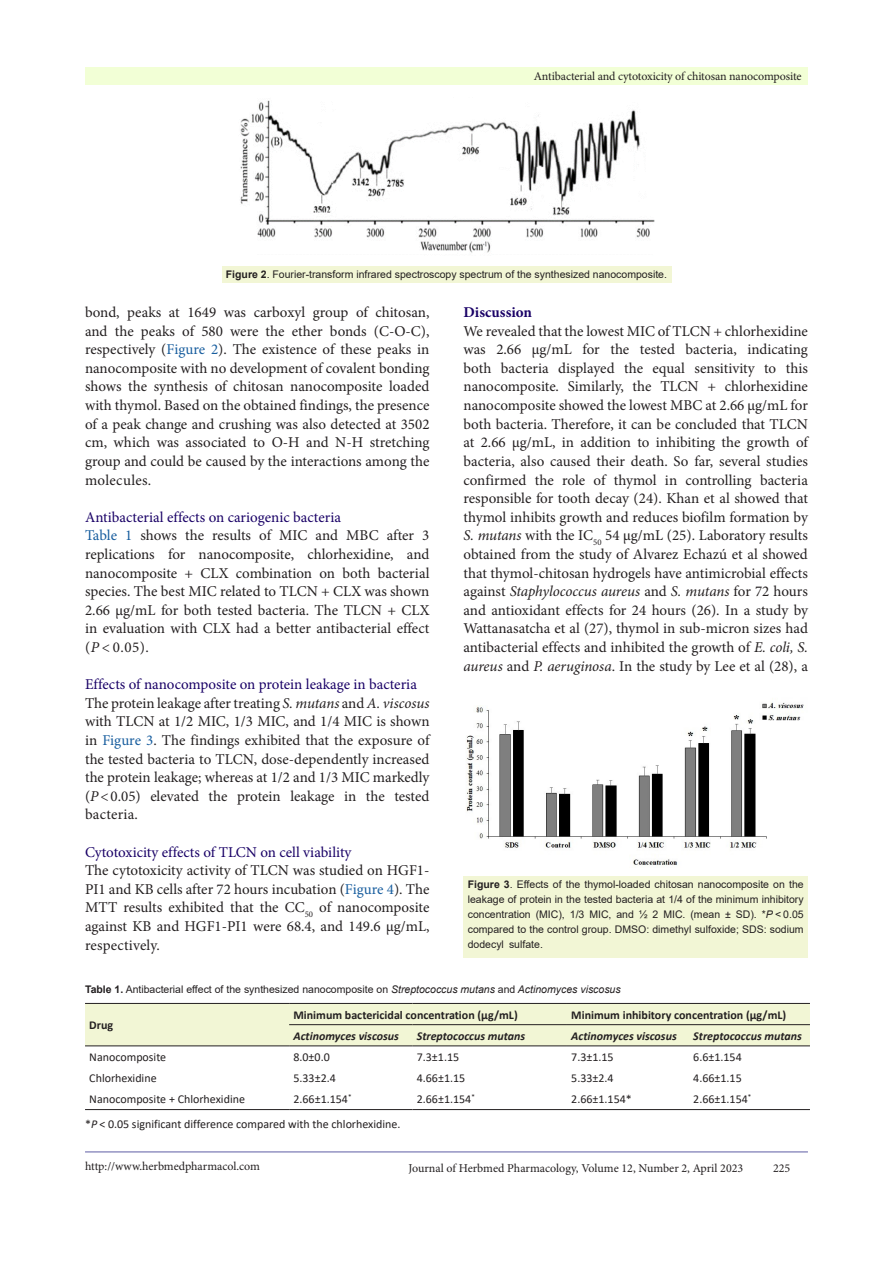
<style>
.page{position:relative;width:893px;height:1263px;background:#fff}
.page>*{position:absolute;margin:0;border:0;box-sizing:border-box;transform-origin:0 0}
.t1{font:15px/18.6px "Minion Pro";color:#231f20;text-align:justify}
.t2{font:15px "Minion Pro";color:#190066}
.t3{font:700 15px "Minion Pro";color:#190066}
.t4{font:12px "Calibri";color:#231f20}
.t5{font:12px "Minion Pro";letter-spacing:-.005em;color:#231f20}
.t6{font:700 12px "Calibri";color:#231f20}
.t7{font:italic 700 12px "Calibri";color:#231f20}
.t8{font:10.5px/15px "Arial";color:#231f20;text-align:justify}
.s1{font-weight:700}
.s2{color:#175d9e}
.s3{font-style:italic}
</style>
<div class="page">
<hr style="left:85px;top:1152px;width:723px;height:1px;background:#5e5ca5">
<div style="left:85px;top:68px;width:723px;height:17px;background:#f2ffd6"></div>
<div style="left:463px;top:876px;width:345px;height:82px;background:#f2f6d5"></div>
<div style="left:222px;top:266px;width:449px;height:16px;background:#f2f6d5"></div>
<img style="left:240px;top:100px;width:414px;height:153px">
<div style="left:85px;top:1004px;width:725px;height:41px;background:#f2f6d5"></div>
<hr style="left:85px;top:1003px;width:204px;height:1px;background:#231f20">
<hr style="left:289px;top:1003px;width:123px;height:1px;background:#231f20">
<hr style="left:412px;top:1003px;width:155px;height:1px;background:#231f20">
<hr style="left:567px;top:1003px;width:122px;height:1px;background:#231f20">
<hr style="left:689px;top:1003px;width:121px;height:1px;background:#231f20">
<hr style="left:289px;top:1024px;width:123px;height:1px;background:#231f20">
<hr style="left:412px;top:1024px;width:155px;height:1px;background:#231f20">
<hr style="left:567px;top:1024px;width:122px;height:1px;background:#231f20">
<hr style="left:689px;top:1024px;width:121px;height:1px;background:#231f20">
<hr style="left:85px;top:1045px;width:204px;height:1px;background:#231f20">
<hr style="left:289px;top:1045px;width:123px;height:1px;background:#231f20">
<hr style="left:412px;top:1045px;width:155px;height:1px;background:#231f20">
<hr style="left:567px;top:1045px;width:122px;height:1px;background:#231f20">
<hr style="left:689px;top:1045px;width:121px;height:1px;background:#231f20">
<hr style="left:85px;top:1109px;width:204px;height:1px;background:#231f20">
<hr style="left:289px;top:1109px;width:123px;height:1px;background:#231f20">
<hr style="left:412px;top:1109px;width:155px;height:1px;background:#231f20">
<hr style="left:567px;top:1109px;width:122px;height:1px;background:#231f20">
<hr style="left:689px;top:1109px;width:121px;height:1px;background:#231f20">
<img style="left:466px;top:702px;width:338px;height:164px">
<p class="t5" style="left:534px;top:68px;width:269px">Antibacterial and cytotoxicity of chitosan nanocomposite</p>
<p class="t8" style="left:226px;top:266px;width:443px"><span class="s1">Figure 2</span>. Fourier-transform infrared spectroscopy spectrum of the synthesized nanocomposite.</p>
<p class="t1" style="left:85px;top:303px;width:346px">bond, peaks at 1649 was carboxyl group of chitosan, and the peaks of 580 were the ether bonds (C-O-C), respectively (<span class="s2">Figure 2</span>). The existence of these peaks in nanocomposite with no development of covalent bonding shows the synthesis of chitosan nanocomposite loaded with thymol. Based on the obtained findings, the presence of a peak change and crushing was also detected at 3502 cm, which was associated to O-H and N-H stretching group and could be caused by the interactions among the molecules.</p>
<p class="t2" style="left:85px;top:507px;width:258px">Antibacterial effects on cariogenic bacteria</p>
<p class="t1" style="left:85px;top:526px;width:346px"><span class="s2">Table 1</span> shows the results of MIC and MBC after 3 replications for nanocomposite, chlorhexidine, and nanocomposite + CLX combination on both bacterial species. The best MIC related to TLCN + CLX was shown 2.66 μg/mL for both tested bacteria. The TLCN + CLX in evaluation with CLX had a better antibacterial effect (<span class="s3">P</span> &lt; 0.05).</p>
<p class="t2" style="left:85px;top:674px;width:333px">Effects of nanocomposite on protein leakage in bacteria</p>
<p class="t1" style="left:85px;top:694px;width:346px">The protein leakage after treating <span class="s3">S. mutans</span> and <span class="s3">A. viscosus </span>with TLCN at 1/2 MIC, 1/3 MIC, and 1/4 MIC is shown in <span class="s2">Figure 3</span>. The findings exhibited that the exposure of the tested bacteria to TLCN, dose-dependently increased the protein leakage; whereas at 1/2 and 1/3 MIC markedly (<span class="s3">P</span>&lt;0.05) elevated the protein leakage in the tested bacteria.</p>
<p class="t2" style="left:85px;top:842px;width:268px">Cytotoxicity effects of TLCN on cell viability</p>
<p class="t1" style="left:85px;top:861px;width:346px">The cytotoxicity activity of TLCN was studied on HGF1- PI1 and KB cells after 72 hours incubation (<span class="s2">Figure 4</span>). The MTT results exhibited that the CC<sub>50</sub> of nanocomposite against KB and HGF1-PI1 were 68.4, and 149.6 μg/mL, respectively.</p>
<p class="t3" style="left:463px;top:302px;width:70px">Discussion</p>
<p class="t1" style="left:463px;top:322px;width:346px">We revealed that the lowest MIC of TLCN + chlorhexidine was 2.66 μg/mL for the tested bacteria, indicating both bacteria displayed the equal sensitivity to this nanocomposite. Similarly, the TLCN + chlorhexidine nanocomposite showed the lowest MBC at 2.66 μg/mL for both bacteria. Therefore, it can be concluded that TLCN at 2.66 μg/mL, in addition to inhibiting the growth of bacteria, also caused their death. So far, several studies confirmed the role of thymol in controlling bacteria responsible for tooth decay (24). Khan et al showed that thymol inhibits growth and reduces biofilm formation by <span class="s3">S. mutans</span> with the IC<sub>50</sub> 54 μg/mL (25). Laboratory results obtained from the study of Alvarez Echazú et al showed that thymol-chitosan hydrogels have antimicrobial effects against <span class="s3">Staphylococcus aureus</span> and <span class="s3">S. mutans</span> for 72 hours and antioxidant effects for 24 hours (26). In a study by Wattanasatcha et al (27), thymol in sub-micron sizes had antibacterial effects and inhibited the growth of <span class="s3">E. coli, S. aureus</span> and <span class="s3">P. aeruginosa</span>. In the study by Lee et al (28), a</p>
<p class="t8" style="left:468px;top:877px;width:337px"><span class="s1">Figure 3</span>. Effects of the thymol-loaded chitosan nanocomposite on the leakage of protein in the tested bacteria at 1/4 of the minimum inhibitory concentration (MIC), 1/3 MIC, and ½ 2 MIC. (mean ± SD). *<span class="s3">P</span> &lt; 0.05 compared to the control group. DMSO: dimethyl sulfoxide; SDS: sodium dodecyl sulfate.</p>
<p class="t8" style="left:85px;top:981px;width:537px"><span class="s1">Table 1.</span> Antibacterial effect of the synthesized nanocomposite on <span class="s3">Streptococcus mutans</span> and <span class="s3">Actinomyces viscosus</span></p>
<p class="t6" style="left:89px;top:1017px;width:25px">Drug</p>
<p class="t6" style="left:293px;top:1006px;width:226px">Minimum bactericidal concentration (µg/mL)</p>
<p class="t6" style="left:571px;top:1006px;width:217px">Minimum inhibitory concentration (µg/mL)</p>
<p class="t7" style="left:293px;top:1027px;width:107px">Actinomyces viscosus</p>
<p class="t7" style="left:417px;top:1027px;width:110px">Streptococcus mutans</p>
<p class="t7" style="left:571px;top:1027px;width:107px">Actinomyces viscosus</p>
<p class="t7" style="left:693px;top:1027px;width:110px">Streptococcus mutans</p>
<p class="t4" style="left:89px;top:1049px;width:78px">Nanocomposite</p>
<p class="t4" style="left:293px;top:1049px;width:38px">8.0±0.0</p>
<p class="t4" style="left:417px;top:1049px;width:44px">7.3±1.15</p>
<p class="t4" style="left:571px;top:1049px;width:44px">7.3±1.15</p>
<p class="t4" style="left:693px;top:1049px;width:50px">6.6±1.154</p>
<p class="t4" style="left:89px;top:1070px;width:69px">Chlorhexidine</p>
<p class="t4" style="left:293px;top:1070px;width:44px">5.33±2.4</p>
<p class="t4" style="left:417px;top:1070px;width:50px">4.66±1.15</p>
<p class="t4" style="left:571px;top:1070px;width:44px">5.33±2.4</p>
<p class="t4" style="left:693px;top:1070px;width:50px">4.66±1.15</p>
<p class="t4" style="left:89px;top:1091px;width:157px">Nanocomposite + Chlorhexidine</p>
<p class="t4" style="left:293px;top:1091px;width:60px">2.66±1.154<sup>*</sup></p>
<p class="t4" style="left:417px;top:1091px;width:60px">2.66±1.154<sup>*</sup></p>
<p class="t4" style="left:571px;top:1091px;width:62px">2.66±1.154*</p>
<p class="t4" style="left:693px;top:1091px;width:60px">2.66±1.154<sup>*</sup></p>
<p class="t4" style="left:85px;top:1115px;width:317px">*<span class="s3">P</span> &lt; 0.05 significant difference compared with the chlorhexidine.</p>
<p class="t5" style="left:85px;top:1158px;width:177px">http://www.herbmedpharmacol.com</p>
<p class="t5" style="left:408px;top:1160px;width:336px">Journal of Herbmed Pharmacology, Volume 12, Number 2, April 2023</p>
<p class="t5" style="left:773px;top:1160px;width:19px">225</p>
</div>
